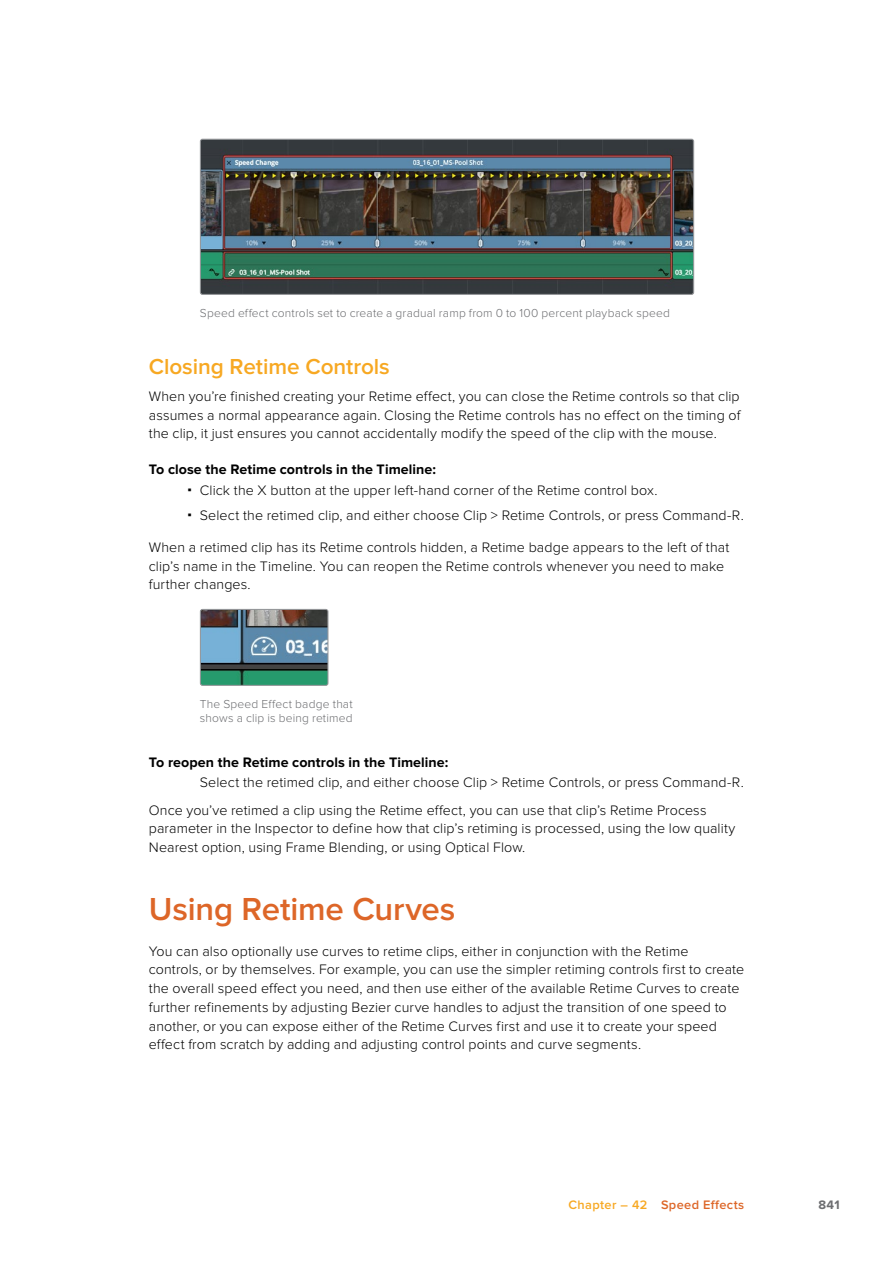
<style>
.page{position:relative;width:893px;height:1263px;background:#fff}
.page>*{position:absolute;margin:0;border:0;box-sizing:border-box;transform-origin:0 0}
.t1{font:600 33px "Proxima Nova";letter-spacing:-.005em;color:#dd6628}
.t2{font:600 22.5px "Proxima Nova";letter-spacing:-.005em;color:#f7a822}
.t3{font:300 14.25px/18.8px "Proxima Nova";letter-spacing:.005em;color:#000}
.t4{font:700 14.25px "Proxima Nova";letter-spacing:.005em;color:#000}
.t5{font:600 12.75px "Proxima Nova";letter-spacing:.03em;color:#dd6628}
.t6{font:700 12.75px "Proxima Nova";color:#6d6e71}
.t7{font:300 12px/14.4px "Proxima Nova";letter-spacing:.015em;color:#6d6e71}
.s1{color:#f7a822}
</style>
<div class="page">
<img style="left:200px;top:139px;width:494px;height:154px">
<div style="left:200px;top:139px;width:494px;height:156px;border:1px solid #939598;border-radius:2px"></div>
<img style="left:200px;top:609px;width:128px;height:75px">
<div style="left:200px;top:609px;width:128px;height:77px;border:1px solid #939598;border-radius:2px"></div>
<p class="t7" style="left:200px;top:306px;width:472px">Speed effect controls set to create a gradual ramp from 0 to 100 percent playback speed</p>
<h2 class="t2" style="left:149px;top:353px;width:243px">Closing Retime Controls</h2>
<p class="t3" style="left:149px;top:387px;width:593px;text-align:justify">When you’re finished creating your Retime effect, you can close the Retime controls so that clip assumes a normal appearance again. Closing the Retime controls has no effect on the timing of the clip, it just ensures you cannot accidentally modify the speed of the clip with the mouse.</p>
<p class="t4" style="left:149px;top:461px;width:289px">To close the Retime controls in the Timeline:</p>
<p class="t3" style="left:200px;top:478px;width:545px;line-height:25px">Click the X button at the upper left-hand corner of the Retime control box.<br>Select the retimed clip, and either choose Clip &gt; Retime Controls, or press Command-R.</p>
<p class="t3" style="left:149px;top:538px;width:582px">When a retimed clip has its Retime controls hidden, a Retime badge appears to the left of that clip’s name in the Timeline. You can reopen the Retime controls whenever you need to make further changes.</p>
<p class="t7" style="left:200px;top:697px;width:154px">The Speed Effect badge that shows a clip is being retimed</p>
<p class="t4" style="left:149px;top:754px;width:301px">To reopen the Retime controls in the Timeline:</p>
<p class="t3" style="left:149px;top:769px;width:596px;line-height:27.3px;text-indent:51px">Select the retimed clip, and either choose Clip &gt; Retime Controls, or press Command-R.<br>Once you’ve retimed a clip using the Retime effect, you can use that clip’s Retime Process</p>
<p class="t3" style="left:149px;top:819px;width:588px">parameter in the Inspector to define how that clip’s retiming is processed, using the low quality<br>Nearest option, using Frame Blending, or using Optical Flow.</p>
<h1 class="t1" style="left:149px;top:890px;width:308px">Using Retime Curves</h1>
<p class="t3" style="left:149px;top:941px;width:597px">You can also optionally use curves to retime clips, either in conjunction with the Retime controls, or by themselves. For example, you can use the simpler retiming controls first to create the overall speed effect you need, and then use either of the available Retime Curves to create further refinements by adjusting Bezier curve handles to adjust the transition of one speed to another, or you can expose either of the Retime Curves first and use it to create your speed effect from scratch by adding and adjusting control points and curve segments.</p>
<p class="t5" style="left:568px;top:1198px;width:177px"><span class="s1">Chapter – 42</span> Speed Effects</p>
<p class="t6" style="left:818px;top:1198px;width:23px">841</p>
</div>
